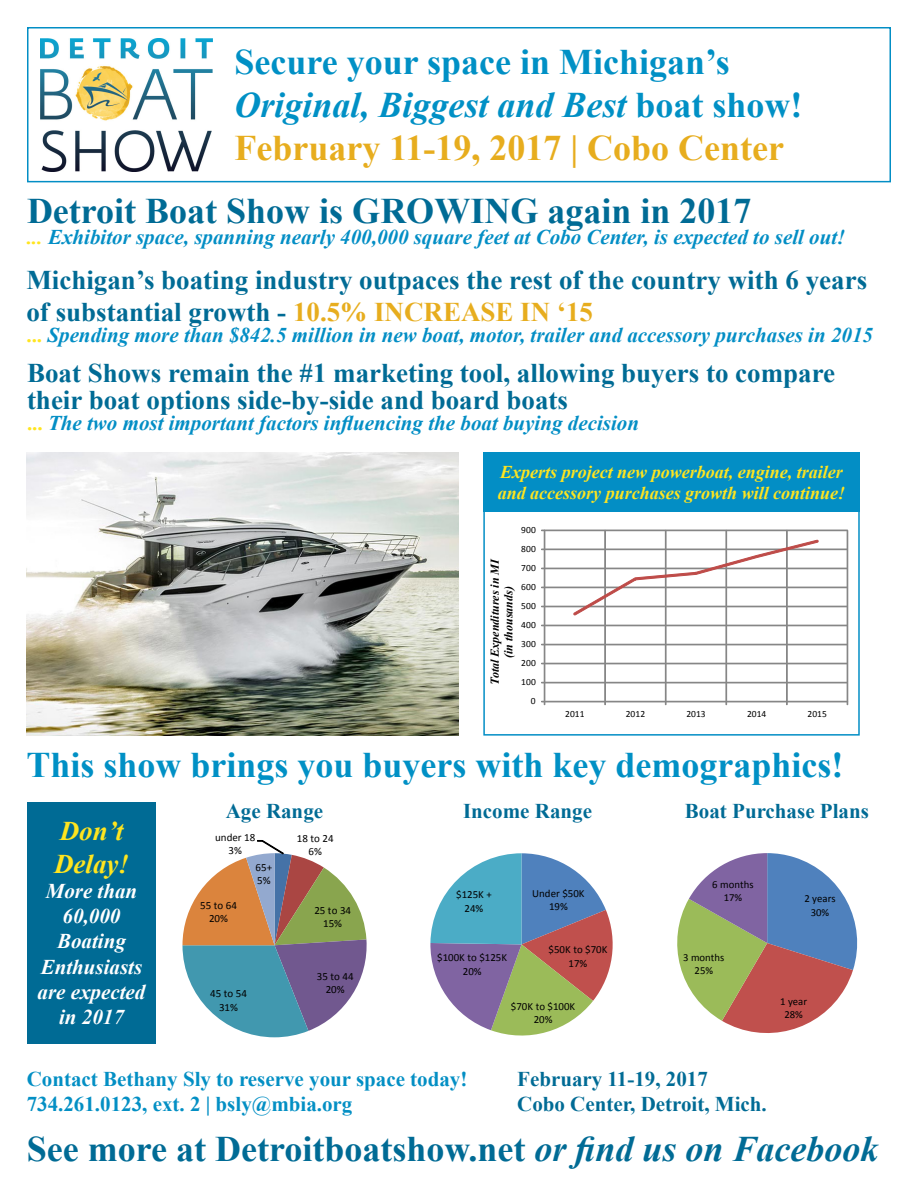
<style>
.page{position:relative;width:918px;height:1188px;background:#fff}
.page>*{position:absolute;margin:0;border:0;box-sizing:border-box;transform-origin:0 0}
.t1{font:700 36px/43.2px "Times New Roman";color:#0090c5}
.t2{font:700 36px "Times New Roman";color:#006b95}
.t3{font:700 27px/32.4px "Times New Roman";color:#006b95}
.t4{font:italic 700 27px/32.4px "Times New Roman";color:#ffe51f}
.t5{font:italic 700 21px "Times New Roman";color:#038ec5}
.t6{font:700 21px/25.2px "Times New Roman";color:#006b95}
.t7{font:700 21px/25.2px "Times New Roman";color:#038fc4}
.t8{font:italic 700 21px/25.2px "Times New Roman";color:#fff;text-align:center}
.t9{font:italic 700 18px/21.6px "Times New Roman";color:#ffe51f}
.t10{font:italic 700 12px/13.5px "Times New Roman";color:#000;text-align:center}
.t11{font:10.95px/13.5px "Calibri";color:#000;text-align:center}
.t12{font:10.8px/13.4px "Calibri";color:#000;text-align:center}
.t13{font:9.45px "Calibri";color:#000}
.s1{font-style:italic}
.s2{color:#e7ad1e}
.s3{color:#ffe51f}
.s4{font-style:normal;color:#ffe51f}
</style>
<div class="page">
<svg style="left:677px;top:853px;width:181px;height:180px"></svg>
<svg style="left:430px;top:853px;width:183px;height:183px"></svg>
<svg style="left:182px;top:840px;width:185px;height:198px"></svg>
<div style="left:27px;top:803px;width:129px;height:241px;background:#006b95"></div>
<div style="left:483px;top:453px;width:377px;height:59px;background:#038ec5"></div>
<div style="left:27px;top:27px;width:864px;height:155px;border:2px solid #038ec5"></div>
<img style="left:40px;top:38px;width:173px;height:133px">
<svg style="left:541px;top:529px;width:308px;height:177px"></svg>
<img style="left:26px;top:453px;width:433px;height:283px">
<div style="left:483px;top:453px;width:377px;height:283px;border:2px solid #038ec5"></div>
<p class="t1" style="left:234px;top:39px;width:570px">Secure your space in Michigan’s<br><span class="s1">Original, Biggest and Best</span> boat show!<br><span class="s2">February 11-19, 2017 | Cobo Center</span></p>
<p class="t2" style="left:27px;top:186px;width:726px">Detroit Boat Show is GROWING again in 2017</p>
<p class="t5" style="left:27px;top:222px;width:820px"><span class="s3">...</span> Exhibitor space, spanning nearly 400,000 square feet at Cobo Center, is expected to sell out!</p>
<p class="t3" style="left:26px;top:263px;width:842px">Michigan’s boating industry outpaces the rest of the country with 6 years of substantial growth - <span class="s2">10.5% INCREASE IN ‘15</span></p>
<p class="t5" style="left:26px;top:320px;width:848px"><span class="s4">...</span> Spending more than $842.5 million in new boat, motor, trailer and accessory purchases in 2015</p>
<p class="t3" style="left:27px;top:359px;width:810px;line-height:27px">Boat Shows remain the #1 marketing tool, allowing buyers to compare their boat options side-by-side and board boats</p>
<p class="t5" style="left:27px;top:409px;width:614px"><span class="s4">...</span> The two most important factors influencing the boat buying decision</p>
<p class="t9" style="left:498px;top:460px;width:349px">Experts project new powerboat, engine, trailer and accessory purchases growth will continue!</p>
<p class="t13" style="left:521px;top:524px;width:16px">900</p>
<p class="t13" style="left:521px;top:543px;width:16px">800</p>
<p class="t10" style="left:488px;top:685px;width:128px;rotate:-90deg">Total Expenditures in MI (in thousands)</p>
<p class="t13" style="left:521px;top:562px;width:16px">700</p>
<p class="t13" style="left:521px;top:581px;width:16px">600</p>
<p class="t13" style="left:521px;top:600px;width:16px">500</p>
<p class="t13" style="left:521px;top:619px;width:16px">400</p>
<p class="t13" style="left:521px;top:638px;width:16px">300</p>
<p class="t13" style="left:521px;top:657px;width:16px">200</p>
<p class="t13" style="left:521px;top:676px;width:16px">100</p>
<p class="t13" style="left:531px;top:695px;width:6px">0</p>
<p class="t13" style="left:565px;top:708px;width:21px">2011</p>
<p class="t13" style="left:626px;top:708px;width:21px">2012</p>
<p class="t13" style="left:686px;top:708px;width:21px">2013</p>
<p class="t13" style="left:747px;top:708px;width:21px">2014</p>
<p class="t13" style="left:808px;top:708px;width:21px">2015</p>
<p class="t1" style="left:26px;top:743px;width:819px">This show brings you buyers with key demographics!</p>
<p class="t4" style="left:54px;top:814px;width:76px">Don’t<br>Delay!</p>
<p class="t8" style="left:38px;top:878px;width:109px">More than<br>60,000<br>Boating<br>Enthusiasts are expected in 2017</p>
<p class="t6" style="left:226px;top:798px;width:99px">Age Range</p>
<p class="t6" style="left:463px;top:798px;width:130px">Income Range</p>
<p class="t6" style="left:685px;top:798px;width:185px">Boat Purchase Plans</p>
<p class="t11" style="left:215px;top:830px;width:42px">under 18<br>3%</p>
<p class="t11" style="left:297px;top:831px;width:38px">18 to 24<br>6%</p>
<p class="t11" style="left:256px;top:860px;width:18px;text-align:left">65+<br>5%</p>
<p class="t12" style="left:712px;top:878px;width:43px">6 months<br>17%</p>
<p class="t12" style="left:532px;top:886px;width:54px">Under $50K<br>19%</p>
<p class="t12" style="left:549px;top:943px;width:60px">$50K to $70K<br>17%</p>
<p class="t12" style="left:511px;top:999px;width:66px">$70K to $100K<br>20%</p>
<p class="t12" style="left:456px;top:888px;width:37px">$125K +<br>24%</p>
<p class="t12" style="left:804px;top:892px;width:33px">2 years<br>30%</p>
<p class="t11" style="left:200px;top:898px;width:38px">55 to 64<br>20%</p>
<p class="t11" style="left:314px;top:903px;width:38px">25 to 34<br>15%</p>
<p class="t12" style="left:437px;top:951px;width:71px">$100K to $125K<br>20%</p>
<p class="t12" style="left:683px;top:951px;width:43px">3 months<br>25%</p>
<p class="t11" style="left:317px;top:969px;width:38px">35 to 44</p>
<p class="t11" style="left:326px;top:983px;width:20px">20%</p>
<p class="t11" style="left:210px;top:987px;width:38px">45 to 54</p>
<p class="t12" style="left:780px;top:995px;width:29px">1 year<br>28%</p>
<p class="t11" style="left:219px;top:1000px;width:20px">31%</p>
<p class="t7" style="left:27px;top:1066px;width:442px">Contact Bethany Sly to reserve your space today!<br>734.261.0123, ext. 2 | bsly@mbia.org</p>
<p class="t6" style="left:517px;top:1066px;width:251px">February 11-19, 2017<br>Cobo Center, Detroit, Mich.</p>
<p class="t2" style="left:27px;top:1124px;width:853px">See more at Detroitboatshow.net <span class="s1">or find us on Facebook</span></p>
</div>
